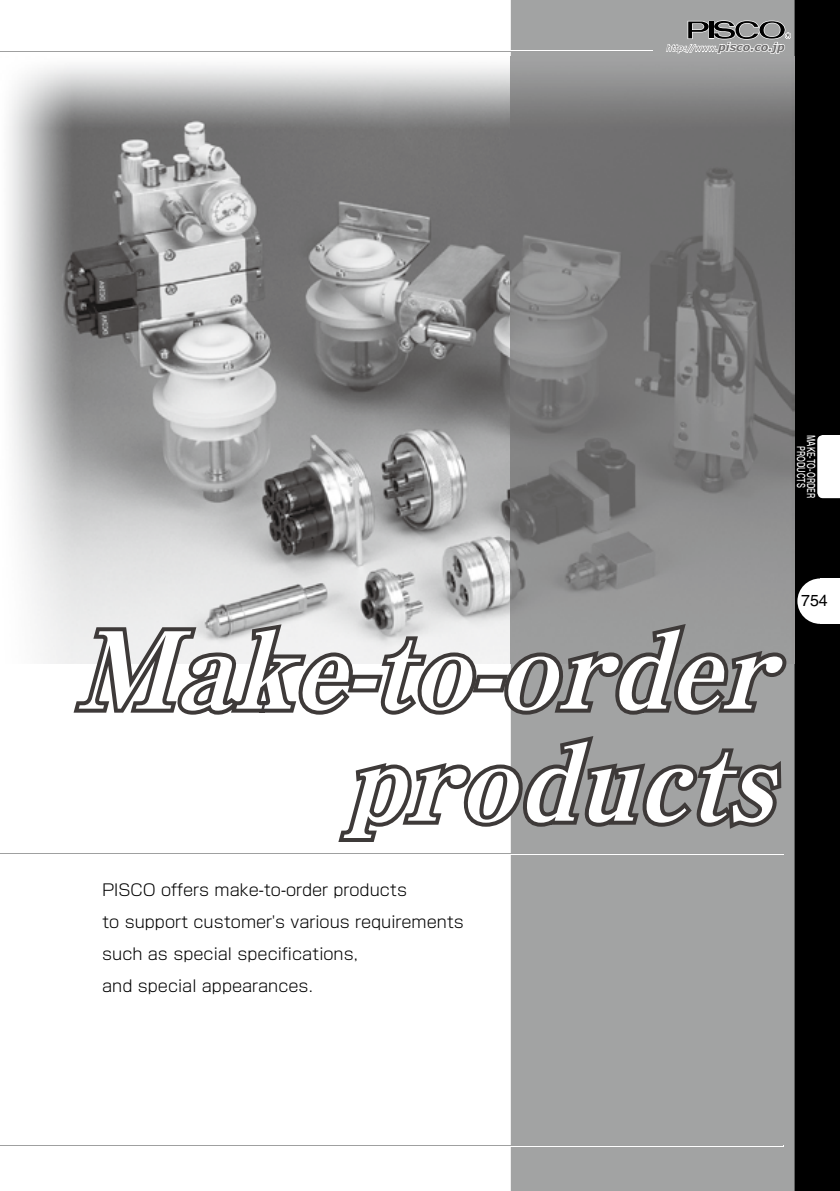
<style>
.page{position:relative;width:840px;height:1191px;background:#fff}
.page>*{position:absolute;margin:0;border:0;box-sizing:border-box;transform-origin:0 0}
.t1{font:italic 700 expanded 106px/112px "Ryumin Pr 6";color:#fff;text-align:right}
.t2{font:300 16px/32px "Shin Go Pr 6";color:#000}
.t3{font:16px "Helvetica LT Std";color:#000}
.t4{font:500 10px/10px "Shin M Go Pr 6";color:#fff;text-align:center;scale:.66 1}
.t5{font:italic 8.2px "Verdana";color:#727171}
.s1{font-weight:700;font-size:11px}
</style>
<div class="page">
<img style="left:9px;top:65px;width:501px;height:598px">
<div style="left:794px;top:0;width:45px;height:1191px;background:#000"></div>
<svg style="left:510px;top:0;width:284px;height:1191px;background:#8d8d8d"></svg>
<svg style="left:338px;top:730px;width:449px;height:117px"></svg>
<svg style="left:664px;top:20px;width:126px;height:36px;background:#9e9f9f"></svg>
<hr style="left:0;top:1144px;width:782px;height:2px;background:#fff">
<svg style="left:68px;top:578px;width:751px;height:140px"></svg>
<div style="left:819px;top:578px;width:20px;height:46px;background:#fff"></div>
<hr style="left:0;top:1145px;width:782px;height:1px;background:#9fa0a0">
<svg style="left:817px;top:435px;width:22px;height:63px"></svg>
<hr style="left:0;top:853px;width:782px;height:1px;background:#9fa0a0">
<hr style="left:0;top:50px;width:653px;height:2px;background:#fff">
<hr style="left:0;top:51px;width:652px;height:1px;background:#9fa0a0">
<p class="t5" style="left:666px;top:42px;width:120px">http://www.<span class="s1">pisco.co.jp</span></p>
<p class="t4" style="left:815px;top:435px;width:97px;rotate:90deg">MAKE-TO-ORDER<br>PRODUCTS</p>
<h1 class="t1" style="left:75px;top:609px;width:740px">Make-to-order products</h1>
<p class="t3" style="left:800px;top:591px;width:28px">754</p>
<p class="t2" style="left:102px;top:872px;width:363px">PISCO offers make-to-order products<br>to support customer's various requirements such as special specifications,<br>and special appearances.</p>
</div>
